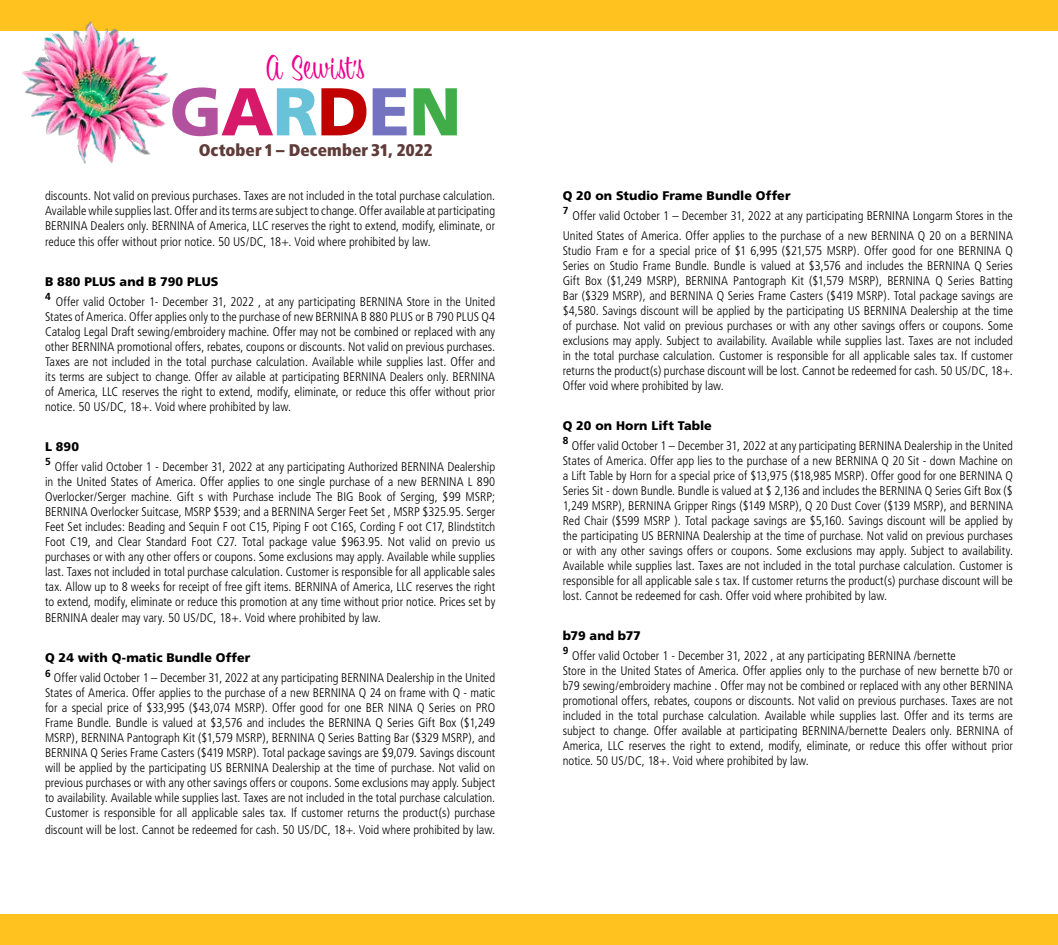
<style>
.page{position:relative;width:1058px;height:945px;background:#fff}
.page>*{position:absolute;margin:0;border:0;box-sizing:border-box;transform-origin:0 0}
.t1{font:900 67.5px "Frutiger";letter-spacing:-.015em;color:#b2529f}
.t2{font:33.75px "Bounce Script";letter-spacing:.045em;color:#ec008c}
.t3{font:900 condensed 16.88px "Frutiger";letter-spacing:.005em;color:#5f3c3a}
.t4{font:300 condensed 12.5px/15px "Frutiger";color:#000;text-align:justify}
.t5{font:900 12.5px "Frutiger";letter-spacing:.005em;color:#000}
.t6{font:700 10.25px "Frutiger";color:#000}
.s1{color:#d61a69}
.s2{color:#68c3d8}
.s3{color:#c10000}
.s4{color:#7473c0}
.s5{color:#41ad49}
</style>
<div class="page">
<div style="left:0;top:0;width:1058px;height:30px;background:#ffc21e"></div>
<img style="left:23px;top:21px;width:147px;height:142px">
<div style="left:0;top:915px;width:1058px;height:30px;background:#ffc21e"></div>
<h2 class="t2" style="left:266px;top:48px;width:99px">A Sewist’s</h2>
<h1 class="t1" style="left:170px;top:71px;width:293px">G<span class="s1">A</span><span class="s2">R</span><span class="s3">D</span><span class="s4">E</span><span class="s5">N</span></h1>
<h3 class="t3" style="left:199px;top:139px;width:235px">October 1 – December 31, 2022</h3>
<p class="t4" style="left:45px;top:188px;width:452px">discounts. Not valid on previous purchases. Taxes are not included in the total purchase calculation.<br>Available while supplies last. Offer and its terms are subject to change. Offer available at participating BERNINA Dealers only. BERNINA of America, LLC reserves the right to extend, modify, eliminate, or</p>
<p class="t4" style="left:45px;top:235px;width:387px">reduce this offer without prior notice. 50 US/DC, 18+. Void where prohibited by law.</p>
<p class="t5" style="left:45px;top:274px;width:175px">B 880 PLUS and B 790 PLUS</p>
<p class="t6" style="left:45px;top:291px;width:7px">4</p>
<p class="t4" style="left:45px;top:295px;width:452px;text-indent:11px">Offer valid October 1- December 31, 2022 , at any participating BERNINA Store in the United States of America. Offer applies only to the purchase of new BERNINA B 880 PLUS or B 790 PLUS Q4<br>Catalog Legal Draft sewing/embroidery machine. Offer may not be combined or replaced with any other BERNINA promotional offers, rebates, coupons or discounts. Not valid on previous purchases.<br>Taxes are not included in the total purchase calculation. Available while supplies last. Offer and its terms are subject to change. Offer av ailable at participating BERNINA Dealers only. BERNINA of America, LLC reserves the right to extend, modify, eliminate, or reduce this offer without prior notice. 50 US/DC, 18+. Void where prohibited by law.</p>
<p class="t5" style="left:45px;top:439px;width:35px">L 890</p>
<p class="t6" style="left:45px;top:456px;width:7px">5</p>
<p class="t4" style="left:45px;top:460px;width:452px;text-indent:10px">Offer valid October 1 - December 31, 2022 at any participating Authorized BERNINA Dealership in the United States of America. Offer applies to one single purchase of a new BERNINA L 890<br>Overlocker/Serger machine. Gift s with Purchase include The BIG Book of Serging, $99 MSRP; BERNINA Overlocker Suitcase, MSRP $539; and a BERNINA Serger Feet Set , MSRP $325.95. Serger Feet Set includes: Beading and Sequin F oot C15, Piping F oot C16S, Cording F oot C17, Blindstitch Foot C19, and Clear Standard Foot C27. Total package value $963.95. Not valid on previo us purchases or with any other offers or coupons. Some exclusions may apply. Available while supplies last. Taxes not included in total purchase calculation. Customer is responsible for all applicable sales tax. Allow up to 8 weeks for receipt of free gift items. BERNINA of America, LLC reserves the right to extend, modify, eliminate or reduce this promotion at any time without prior notice. Prices set by</p>
<p class="t4" style="left:45px;top:611px;width:337px">BERNINA dealer may vary. 50 US/DC, 18+. Void where prohibited by law.</p>
<p class="t5" style="left:45px;top:651px;width:207px">Q 24 with Q-matic Bundle Offer</p>
<p class="t6" style="left:45px;top:667px;width:7px">6</p>
<p class="t4" style="left:45px;top:671px;width:452px;text-indent:9px">Offer valid October 1 – December 31, 2022 at any participating BERNINA Dealership in the United States of America. Offer applies to the purchase of a new BERNINA Q 24 on frame with Q - matic for a special price of $33,995 ($43,074 MSRP). Offer good for one BER NINA Q Series on PRO Frame Bundle. Bundle is valued at $3,576 and includes the BERNINA Q Series Gift Box ($1,249<br>MSRP), BERNINA Pantograph Kit ($1,579 MSRP), BERNINA Q Series Batting Bar ($329 MSRP), and BERNINA Q Series Frame Casters ($419 MSRP). Total package savings are $9,079. Savings discount will be applied by the participating US BERNINA Dealership at the time of purchase. Not valid on previous purchases or with any other savings offers or coupons. Some exclusions may apply. Subject to availability. Available while supplies last. Taxes are not included in the total purchase calculation.<br>Customer is responsible for all applicable sales tax. If customer returns the product(s) purchase</p>
<p class="t4" style="left:45px;top:822px;width:451px">discount will be lost. Cannot be redeemed for cash. 50 US/DC, 18+. Void where prohibited by law.</p>
<p class="t5" style="left:563px;top:188px;width:229px">Q 20 on Studio Frame Bundle Offer</p>
<p class="t6" style="left:562px;top:205px;width:7px">7</p>
<p class="t4" style="left:562px;top:206px;width:451px;line-height:20px;text-align:right">Offer valid October 1 – December 31, 2022 at any participating BERNINA Longarm Stores in the<br>United States of America. Offer applies to the purchase of a new BERNINA Q 20 on a BERNINA</p>
<p class="t4" style="left:562px;top:244px;width:452px">Studio Fram e for a special price of $1 6,995 ($21,575 MSRP). Offer good for one BERNINA Q Series on Studio Frame Bundle. Bundle is valued at $3,576 and includes the BERNINA Q Series Gift Box ($1,249 MSRP), BERNINA Pantograph Kit ($1,579 MSRP), BERNINA Q Series Batting Bar ($329 MSRP), and BERNINA Q Series Frame Casters ($419 MSRP). Total package savings are $4,580. Savings discount will be applied by the participating US BERNINA Dealership at the time of purchase. Not valid on previous purchases or with any other savings offers or coupons. Some exclusions may apply. Subject to availability. Available while supplies last. Taxes are not included in the total purchase calculation. Customer is responsible for all applicable sales tax. If customer returns the product(s) purchase discount will be lost. Cannot be redeemed for cash. 50 US/DC, 18+.<br>Offer void where prohibited by law.</p>
<p class="t5" style="left:562px;top:418px;width:151px">Q 20 on Horn Lift Table</p>
<p class="t6" style="left:562px;top:435px;width:7px">8</p>
<p class="t4" style="left:563px;top:439px;width:452px;text-indent:9px">Offer valid October 1 – December 31, 2022 at any participating BERNINA Dealership in the United States of America. Offer app lies to the purchase of a new BERNINA Q 20 Sit - down Machine on a Lift Table by Horn for a special price of $13,975 ($18,985 MSRP). Offer good for one BERNINA Q Series Sit - down Bundle. Bundle is valued at $ 2,136 and includes the BERNINA Q Series Gift Box ($ 1,249 MSRP), BERNINA Gripper Rings ($149 MSRP), Q 20 Dust Cover ($139 MSRP), and BERNINA Red Chair ($599 MSRP ). Total package savings are $5,160. Savings discount will be applied by the participating US BERNINA Dealership at the time of purchase. Not valid on previous purchases or with any other savings offers or coupons. Some exclusions may apply. Subject to availability.<br>Available while supplies last. Taxes are not included in the total purchase calculation. Customer is responsible for all applicable sale s tax. If customer returns the product(s) purchase discount will be lost. Cannot be redeemed for cash. Offer void where prohibited by law.</p>
<p class="t5" style="left:563px;top:628px;width:80px">b79 and b77</p>
<p class="t6" style="left:562px;top:645px;width:7px">9</p>
<p class="t4" style="left:562px;top:649px;width:452px;text-align:left;text-indent:10px">Offer valid October 1 - December 31, 2022 , at any participating BERNINA /bernette<br>Store in the United States of America. Offer applies only to the purchase of new bernette b70 or b79 sewing/embroidery machine . Offer may not be combined or replaced with any other BERNINA promotional offers, rebates, coupons or discounts. Not valid on previous purchases. Taxes are not included in the total purchase calculation. Available while supplies last. Offer and its terms are subject to change. Offer available at participating BERNINA/bernette Dealers only. BERNINA of America, LLC reserves the right to extend, modify, eliminate, or reduce this offer without prior notice. 50 US/DC, 18+. Void where prohibited by law.</p>
</div>
